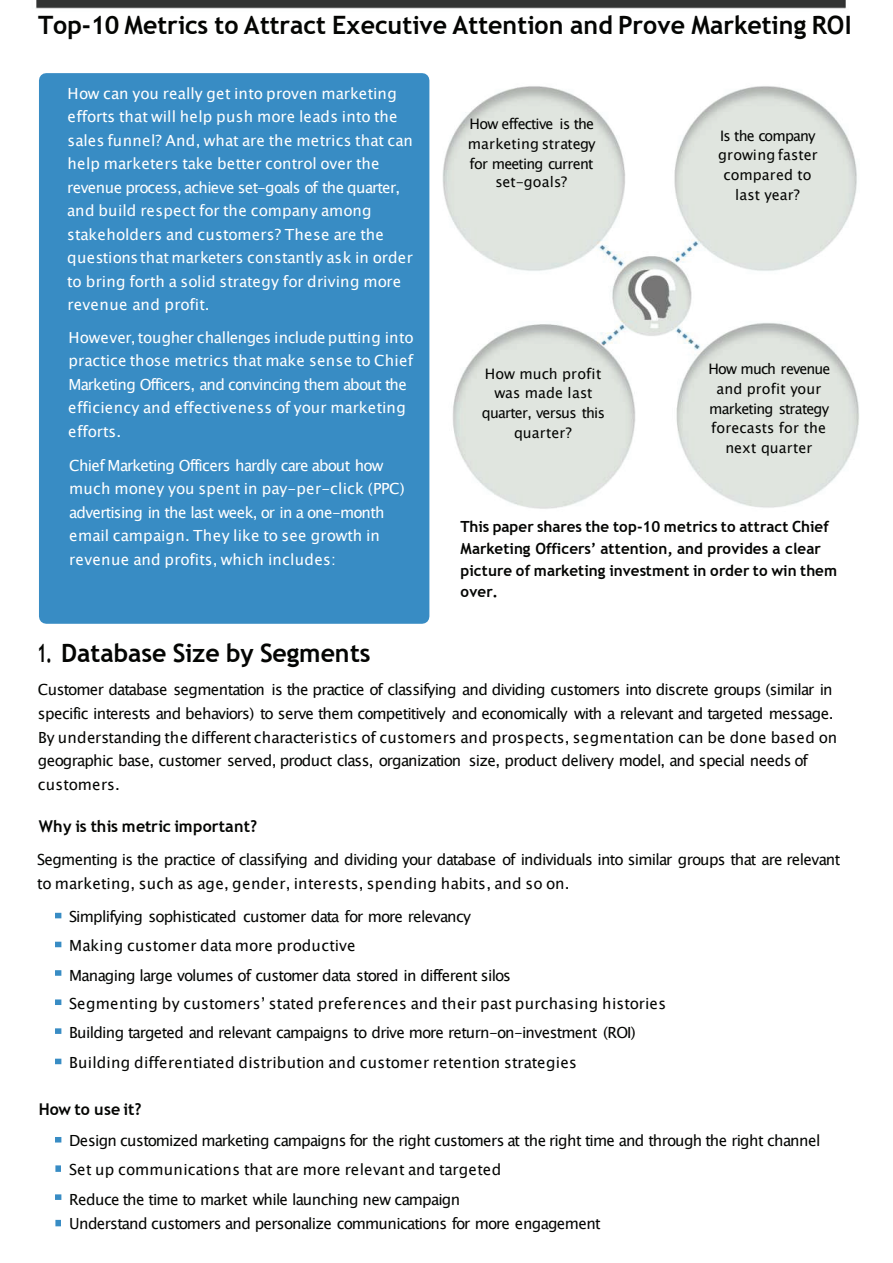
<style>
.page{position:relative;width:893px;height:1263px;background:#fff}
.page>*{position:absolute;margin:0;border:0;box-sizing:border-box;transform-origin:0 0}
.t1{font:700 25.2px "Trebuchet MS";letter-spacing:-.005em;color:#040503}
.t2{font:700 25.2px "Trebuchet MS";letter-spacing:-.005em;color:#040503;scale:.65 1}
.t3{font:700 16.2px "Trebuchet MS";letter-spacing:-.005em;color:#040503}
.t4{font:15.3px/23.7px "Lucida Sans Unicode";letter-spacing:-.04em;color:#040503}
.t5{font:15.3px/23.4px "Lucida Sans Unicode";color:#fff}
.t6{font:15.3px/29.4px "Lucida Sans Unicode";letter-spacing:-.01em;color:#040503}
.t7{font:15.3px/23.4px "Lucida Sans Unicode";letter-spacing:-.02em;color:#fff}
.t8{font:700 15.3px/21.6px "Trebuchet MS";color:#040503}
.t9{font:15.3px/23.4px "Lucida Sans Unicode";letter-spacing:-.03em;color:#fff}
.t10{font:14.4px/19.6px "Lucida Sans Unicode";letter-spacing:-.01em;color:#040503;text-align:center}
.t11{font:14.4px/19.5px "Lucida Sans Unicode";letter-spacing:-.05em;color:#040503;text-align:center}
</style>
<div class="page">
<img style="left:36px;top:0;width:823px;height:511px">
<div style="left:39px;top:73px;width:390px;height:551px;background:#388cc4"></div>
<svg style="left:55px;top:913px;width:6px;height:5px"></svg>
<svg style="left:55px;top:942px;width:6px;height:5px"></svg>
<svg style="left:55px;top:970px;width:6px;height:6px"></svg>
<svg style="left:55px;top:999px;width:6px;height:6px"></svg>
<svg style="left:55px;top:1028px;width:6px;height:6px"></svg>
<svg style="left:55px;top:1059px;width:6px;height:5px"></svg>
<svg style="left:55px;top:1137px;width:6px;height:5px"></svg>
<div style="left:55px;top:1165px;width:6px;height:7px;background:#388cc4"></div>
<svg style="left:55px;top:1194px;width:6px;height:6px"></svg>
<svg style="left:55px;top:1220px;width:6px;height:6px"></svg>
<h1 class="t1" style="left:38px;top:9px;width:815px">Top-10 Metrics to Attract Executive Attention and Prove Marketing ROI</h1>
<p class="t5" style="left:67px;top:82px;width:347px">How can you really get into proven marketing efforts that will help push more leads into the sales funnel? And, what are the metrics that can help marketers take better control over the revenue process, achieve set-goals of the quarter, and build respect for the company among stakeholders and customers? These are the questions thatmarketers constantly ask in order to bring forth a solid strategy for driving more revenue and profit.</p>
<p class="t7" style="left:68px;top:326px;width:347px">However, tougher challenges include putting into practice those metrics that make sense to Chief Marketing Officers, and convincing them about the efficiency and effectiveness of your marketing efforts.</p>
<p class="t9" style="left:69px;top:454px;width:337px">Chief Marketing Officers hardly care about how much money you spent in pay-per-click (PPC)</p>
<p class="t5" style="left:69px;top:501px;width:317px">advertising in the last week, or in a one-month email campaign. They like to see growth in revenue and profits, which includes:</p>
<h1 class="t2" style="left:37px;top:638px;width:514px">1. Database Size by Segments</h1>
<p class="t11" style="left:468px;top:114px;width:129px">How effective is the marketing strategy for meeting current set-goals?</p>
<p class="t10" style="left:482px;top:364px;width:125px">How much profit was made last quarter, versus this quarter?</p>
<p class="t10" style="left:718px;top:126px;width:101px">Is the company growing faster compared to last year?</p>
<p class="t10" style="left:708px;top:359px;width:124px">How much revenue and profit your marketing strategy forecasts for the next quarter</p>
<p class="t8" style="left:460px;top:516px;width:378px">This paper shares the top-10 metrics to attract Chief Marketing Officers’ attention, and provides a clear picture of marketing investment in order to win them over.</p>
<p class="t4" style="left:38px;top:677px;width:801px">Customer database segmentation is the practice of classifying and dividing customers into discrete groups (similar in specific interests and behaviors) to serve them competitively and economically with a relevant and targeted message.<br>By understanding the different characteristics of customers and prospects, segmentation can be done based on geographic base, customer served, product class, organization size, product delivery model, and special needs of customers.</p>
<p class="t3" style="left:39px;top:816px;width:220px">Why is this metric important?</p>
<p class="t4" style="left:37px;top:847px;width:805px;line-height:24.5px">Segmenting is the practice of classifying and dividing your database of individuals into similar groups that are relevant to marketing, such as age, gender, interests, spending habits, and so on.</p>
<p class="t4" style="left:69px;top:902px;width:443px;line-height:29.4px">Simplifying sophisticated customer data for more relevancy<br>Making customer data more productive<br>Managing large volumes of customer data stored in different silos</p>
<p class="t6" style="left:69px;top:989px;width:598px">Segmenting by customers’ stated preferences and their past purchasing histories<br>Building targeted and relevant campaigns to drive more return-on-investment (ROI)<br>Building differentiated distribution and customer retention strategies</p>
<p class="t3" style="left:39px;top:1099px;width:104px">How to use it?</p>
<p class="t4" style="left:69px;top:1126px;width:753px;line-height:29.4px">Design customized marketing campaigns for the right customers at the right time and through the right channel<br>Set up communications that are more relevant and targeted<br>Reduce the time to market while launching new campaign</p>
<p class="t4" style="left:69px;top:1212px;width:533px">Understand customers and personalize communications for more engagement</p>
</div>
